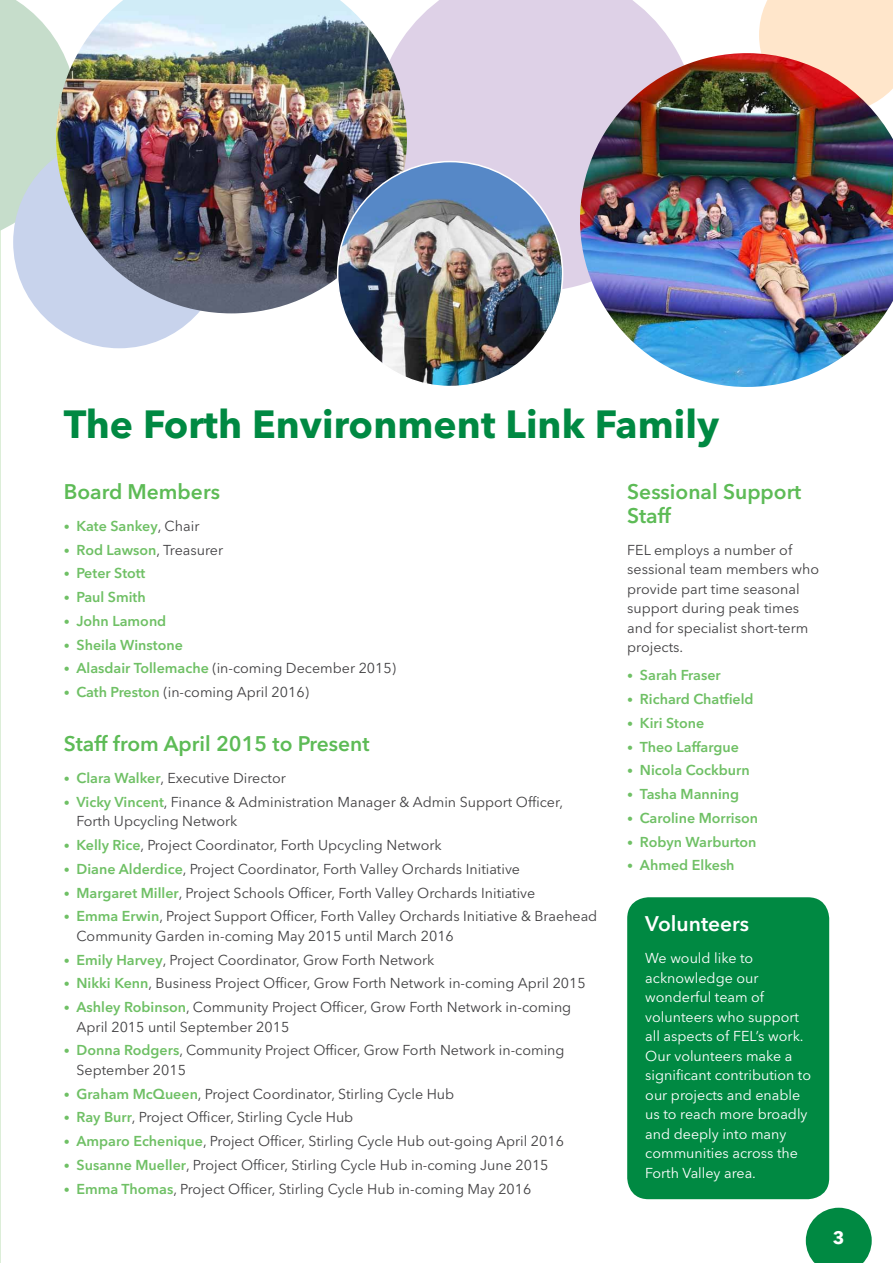
<style>
.page{position:relative;width:893px;height:1263px;background:#fff}
.page>*{position:absolute;margin:0;border:0;box-sizing:border-box;transform-origin:0 0}
.t1{font:700 39px "Avenir Next LT Pro";color:#008942}
.t2{font:600 21px/24px "Avenir Next LT Pro";color:#5dbb56}
.t3{font:600 21px "Avenir Next LT Pro";color:#fff}
.t4{font:700 18px "Avenir Next LT Pro";color:#fff}
.t5{font:14.25px/19.5px "Avenir Next LT Pro";color:#414042}
.t6{font:14.25px/19.5px "Avenir Next LT Pro";color:#fff}
.t7{font:600 14.25px "Avenir Next LT Pro";color:#6fc065}
.s1{font-size:12px}
.s2{font-weight:400;color:#414042}
.s3{font-weight:600;font-size:12px;color:#6fc065}
.s4{font-weight:600;color:#6fc065}
</style>
<div class="page">
<img style="left:0;top:243px;width:1px;height:1020px">
<svg style="left:0;top:0;width:56px;height:243px;background:#cadfcf"></svg>
<div style="left:759px;top:0;width:134px;height:53px;background:#ffe6cb"></div>
<div style="left:407px;top:0;width:271px;height:289px;background:#ded1e7"></div>
<div style="left:13px;top:136px;width:212px;height:212px;background:#c8d3ec;border-radius:50%"></div>
<img style="left:580px;top:53px;width:313px;height:334px">
<img style="left:56px;top:0;width:351px;height:313px">
<img style="left:338px;top:162px;width:225px;height:225px;border-radius:112px">
<div style="left:627px;top:897px;width:202px;height:302px;background:#008942;border-radius:21px"></div>
<svg style="left:806px;top:1208px;width:66px;height:55px;background:#289b60"></svg>
<h1 class="t1" style="left:64px;top:400px;width:657px">The Forth Environment Link Family</h1>
<h2 class="t2" style="left:627px;top:479px;width:176px">Sessional Support<br>Staff</h2>
<p class="t5" style="left:627px;top:540px;width:193px">FEL employs a number of sessional team members who provide part time seasonal support during peak times and for specialist short-term projects.</p>
<p class="t7" style="left:627px;top:667px;width:95px"><span class="s1">•</span> Sarah Fraser</p>
<p class="t7" style="left:627px;top:690px;width:128px"><span class="s1">•</span> Richard Chatfield</p>
<p class="t7" style="left:627px;top:714px;width:79px"><span class="s1">•</span> Kiri Stone</p>
<p class="t7" style="left:627px;top:738px;width:113px"><span class="s1">•</span> Theo Laffargue</p>
<p class="t7" style="left:627px;top:762px;width:124px"><span class="s1">•</span> Nicola Cockburn</p>
<p class="t7" style="left:627px;top:785px;width:114px"><span class="s1">•</span> Tasha Manning</p>
<p class="t7" style="left:627px;top:809px;width:132px"><span class="s1">•</span> Caroline Morrison</p>
<p class="t7" style="left:627px;top:833px;width:131px"><span class="s1">•</span> Robyn Warburton</p>
<p class="t7" style="left:627px;top:857px;width:109px"><span class="s1">•</span> Ahmed Elkesh</p>
<h2 class="t2" style="left:64px;top:479px;width:158px">Board Members</h2>
<p class="t7" style="left:64px;top:517px;width:137px"><span class="s1">•</span> Kate Sankey<span class="s2">, Chair</span></p>
<p class="t5" style="left:64px;top:540px;width:161px"><span class="s3">•</span> <span class="s4">Rod Lawson</span>, Treasurer</p>
<p class="t7" style="left:64px;top:565px;width:83px"><span class="s1">•</span> Peter Stott</p>
<p class="t7" style="left:64px;top:588px;width:84px"><span class="s1">•</span> Paul Smith</p>
<p class="t7" style="left:64px;top:612px;width:104px"><span class="s1">•</span> John Lamond</p>
<p class="t7" style="left:64px;top:636px;width:121px"><span class="s1">•</span> Sheila Winstone</p>
<p class="t5" style="left:64px;top:658px;width:334px"><span class="s3">•</span> <span class="s4">Alasdair Tollemache</span> (in-coming December 2015)</p>
<p class="t5" style="left:64px;top:682px;width:247px"><span class="s3">•</span> <span class="s4">Cath Preston</span> (in-coming April 2016)</p>
<h2 class="t2" style="left:64px;top:731px;width:307px">Staff from April 2015 to Present</h2>
<p class="t5" style="left:64px;top:768px;width:224px"><span class="s3">•</span> <span class="s4">Clara Walker</span>, Executive Director</p>
<p class="t5" style="left:77px;top:792px;width:488px;text-indent:-13px"><span class="s3">•</span> <span class="s4">Vicky Vincent</span>, Finance &amp; Administration Manager &amp; Admin Support Officer,<br>Forth Upcycling Network</p>
<p class="t5" style="left:64px;top:835px;width:379px"><span class="s3">•</span> <span class="s4">Kelly Rice</span>, Project Coordinator, Forth Upcycling Network</p>
<p class="t5" style="left:64px;top:859px;width:458px"><span class="s3">•</span> <span class="s4">Diane Alderdice</span>, Project Coordinator, Forth Valley Orchards Initiative</p>
<p class="t5" style="left:64px;top:883px;width:473px"><span class="s3">•</span> <span class="s4">Margaret Miller</span>, Project Schools Officer, Forth Valley Orchards Initiative</p>
<p class="t5" style="left:77px;top:907px;width:522px;text-indent:-13px"><span class="s3">•</span> <span class="s4">Emma Erwin</span>, Project Support Officer, Forth Valley Orchards Initiative &amp; Braehead<br>Community Garden in-coming May 2015 until March 2016</p>
<p class="t5" style="left:64px;top:950px;width:372px"><span class="s3">•</span> <span class="s4">Emily Harvey</span>, Project Coordinator, Grow Forth Network</p>
<p class="t5" style="left:64px;top:974px;width:523px"><span class="s3">•</span> <span class="s4">Nikki Kenn</span>, Business Project Officer, Grow Forth Network in-coming April 2015</p>
<p class="t5" style="left:77px;top:997px;width:496px;text-indent:-13px"><span class="s3">•</span> <span class="s4">Ashley Robinson</span>, Community Project Officer, Grow Forth Network in-coming<br>April 2015 until September 2015</p>
<p class="t5" style="left:77px;top:1041px;width:489px;text-indent:-13px"><span class="s3">•</span> <span class="s4">Donna Rodgers</span>, Community Project Officer, Grow Forth Network in-coming<br>September 2015</p>
<p class="t5" style="left:64px;top:1084px;width:392px"><span class="s3">•</span> <span class="s4">Graham McQueen</span>, Project Coordinator, Stirling Cycle Hub</p>
<p class="t5" style="left:64px;top:1108px;width:291px"><span class="s3">•</span> <span class="s4">Ray Burr</span>, Project Officer, Stirling Cycle Hub</p>
<p class="t5" style="left:64px;top:1131px;width:502px"><span class="s3">•</span> <span class="s4">Amparo Echenique</span>, Project Officer, Stirling Cycle Hub out-going April 2016</p>
<p class="t5" style="left:64px;top:1155px;width:486px"><span class="s3">•</span> <span class="s4">Susanne Mueller</span>, Project Officer, Stirling Cycle Hub in-coming June 2015</p>
<p class="t5" style="left:64px;top:1179px;width:469px"><span class="s3">•</span> <span class="s4">Emma Thomas</span>, Project Officer, Stirling Cycle Hub in-coming May 2016</p>
<h2 class="t3" style="left:645px;top:911px;width:105px">Volunteers</h2>
<p class="t6" style="left:645px;top:949px;width:167px">We would like to acknowledge our wonderful team of volunteers who support all aspects of FEL’s work.<br>Our volunteers make a significant contribution to our projects and enable us to reach more broadly and deeply into many communities across the<br>Forth Valley area.</p>
<p class="t4" style="left:833px;top:1226px;width:13px">3</p>
</div>
